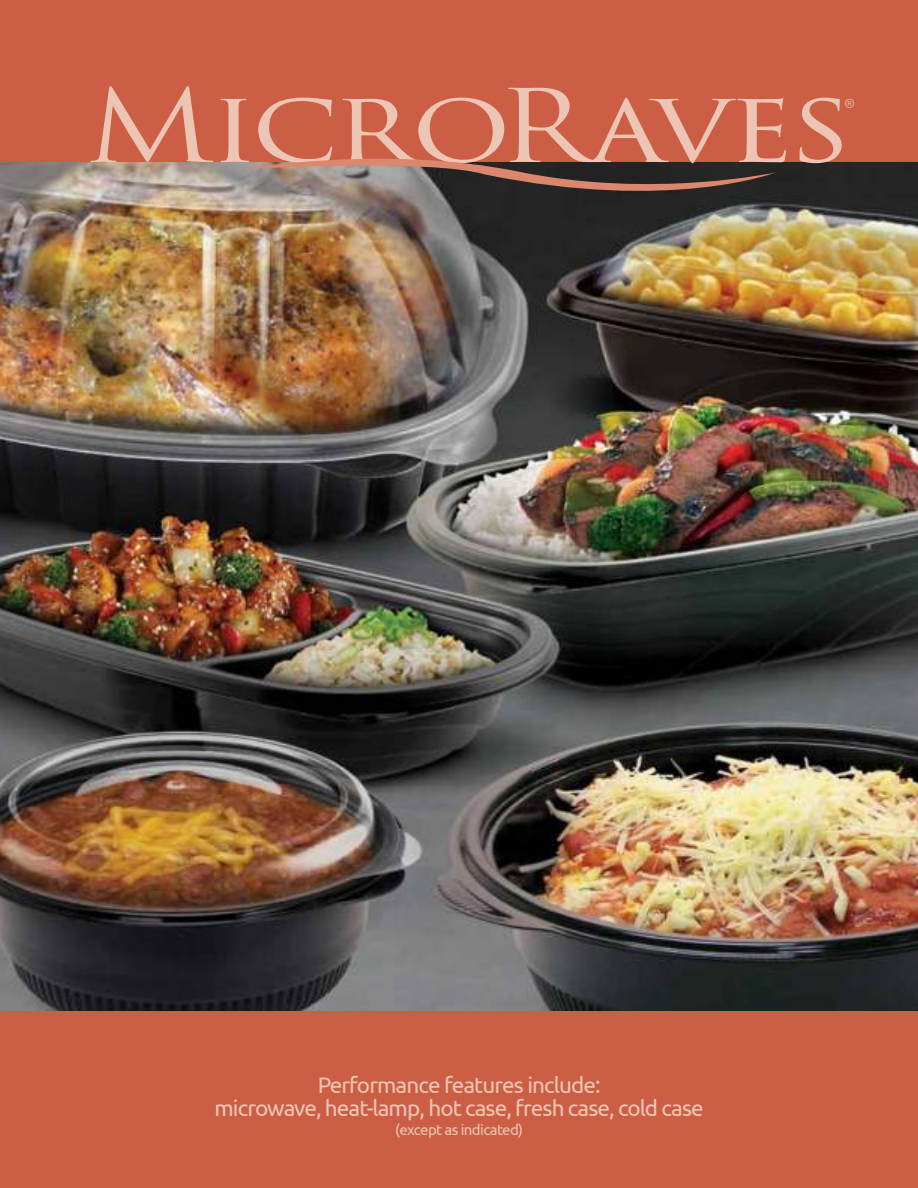
<style>
.page{position:relative;width:918px;height:1188px;background:#fff}
.page>*{position:absolute;margin:0;border:0;box-sizing:border-box;transform-origin:0 0}
.t1{font:98.4px "Trajan Pro 3";letter-spacing:-.045em;color:#edc5b4;scale:1.25 1}
.t2{font:22.5px/22.5px "Ubuntu";letter-spacing:-.04em;color:#edc5b4;text-align:center}
.t3{font:15px "Ubuntu";letter-spacing:-.04em;color:#edc5b4}
.t4{font:13.5px "Ubuntu";color:#e6ad97}
</style>
<div class="page">
<img style="left:0;top:162px;width:918px;height:850px">
<div style="left:0;top:1012px;width:918px;height:176px;background:#cc5e45"></div>
<div style="left:0;top:0;width:918px;height:162px;background:#cc5e45"></div>
<svg style="left:243px;top:159px;width:533px;height:54px;background:#67554f"></svg>
<h1 class="t1" style="left:84px;top:70px;width:615px">Micro Raves</h1>
<p class="t4" style="left:844px;top:97px;width:12px">®</p>
<p class="t2" style="left:215px;top:1075px;width:491px">Performance features include:<br>microwave, heat-lamp, hot case, fresh case, cold case</p>
<p class="t3" style="left:395px;top:1123px;width:130px">(except as indicated)</p>
</div>
